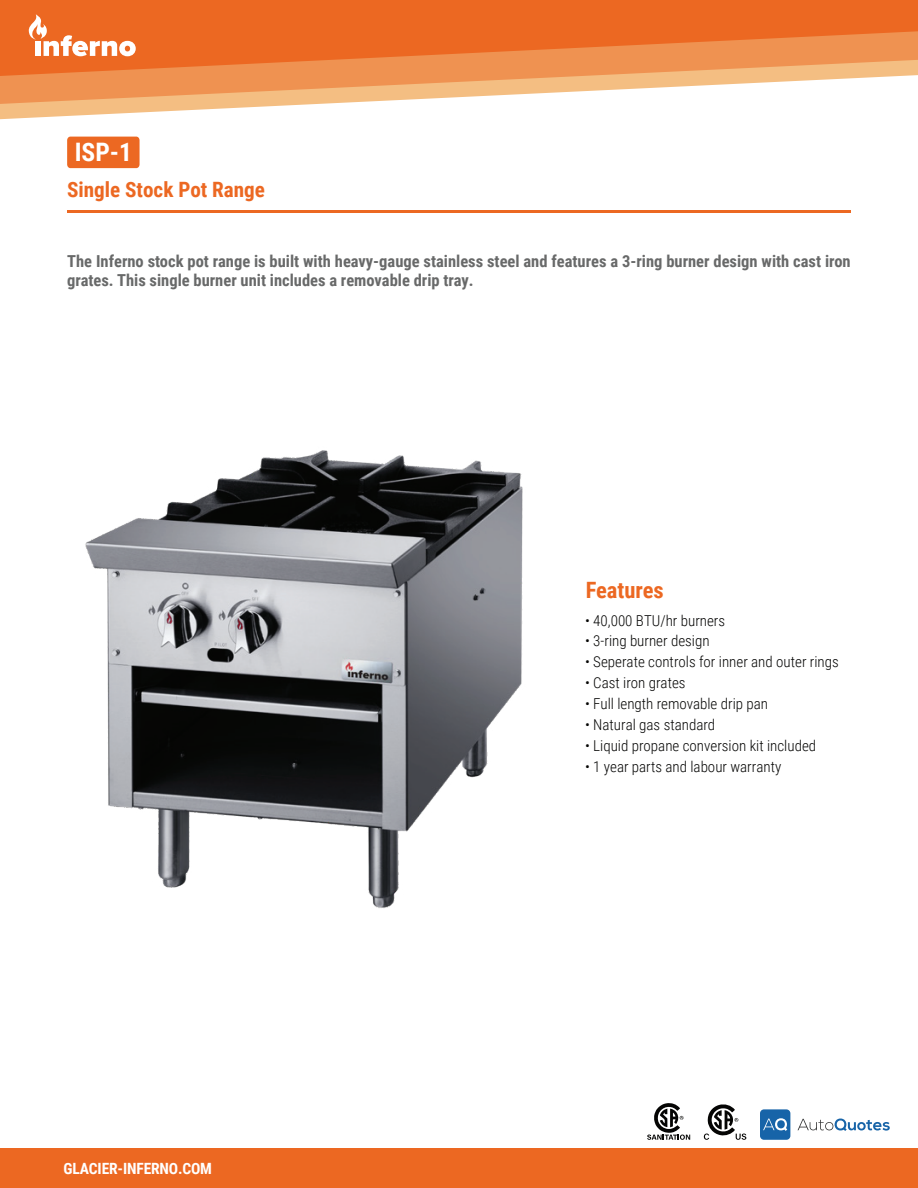
<style>
.page{position:relative;width:918px;height:1188px;background:#fff}
.page>*{position:absolute;margin:0;border:0;box-sizing:border-box;transform-origin:0 0}
.t1{font:700 25.5px "Roboto Condensed";color:#fff}
.t2{font:700 22.5px "Roboto Condensed";color:#ec6822}
.t3{font:700 21.15px "Roboto Condensed";color:#ec6822}
.t4{font:700 16.5px/19.8px "Roboto Condensed";color:#686969}
.t5{font:700 15.45px "Roboto Condensed";letter-spacing:-.01em;color:#fff}
.t6{font:300 15px "Roboto Condensed";color:#050504}
</style>
<div class="page">
<div style="left:0;top:1148px;width:918px;height:40px;background:#ec6822"></div>
<svg style="left:0;top:104px;width:315px;height:15px"></svg>
<svg style="left:0;top:76px;width:898px;height:28px"></svg>
<svg style="left:0;top:0;width:918px;height:76px;background:#ed7732"></svg>
<hr style="left:67px;top:210px;width:784px;height:3px;background:#ec6822">
<div style="left:67px;top:137px;width:73px;height:31px;background:#ec6822;border-radius:3px"></div>
<svg style="left:28px;top:14px;width:108px;height:42px"></svg>
<svg style="left:647px;top:1103px;width:43px;height:37px"></svg>
<svg style="left:704px;top:1104px;width:42px;height:36px"></svg>
<svg style="left:798px;top:1119px;width:92px;height:12px"></svg>
<svg style="left:760px;top:1109px;width:30px;height:31px"></svg>
<div style="left:777px;top:1120px;width:8px;height:8px;background:#1764a8;border-radius:50%"></div>
<img style="left:85px;top:450px;width:438px;height:458px">
<h1 class="t1" style="left:75px;top:134px;width:59px">ISP-1</h1>
<h3 class="t3" style="left:67px;top:175px;width:199px">Single Stock Pot Range</h3>
<p class="t4" style="left:67px;top:250px;width:785px">The Inferno stock pot range is built with heavy-gauge stainless steel and features a 3-ring burner design with cast iron grates. This single burner unit includes a removable drip tray.</p>
<h2 class="t2" style="left:586px;top:574px;width:80px">Features</h2>
<p class="t6" style="left:585px;top:631px;width:126px">• 3-ring burner design</p>
<p class="t6" style="left:585px;top:672px;width:102px">• Cast iron grates</p>
<p class="t6" style="left:585px;top:693px;width:184px">• Full length removable drip pan</p>
<p class="t6" style="left:585px;top:610px;width:142px">• 40,000 BTU/hr burners</p>
<p class="t6" style="left:585px;top:652px;width:255px">• Seperate controls for inner and outer rings</p>
<p class="t6" style="left:585px;top:714px;width:132px">• Natural gas standard</p>
<p class="t6" style="left:585px;top:735px;width:233px">• Liquid propane conversion kit included</p>
<p class="t5" style="left:64px;top:1157px;width:150px">GLACIER-INFERNO.COM</p>
<p class="t6" style="left:585px;top:756px;width:198px">• 1 year parts and labour warranty</p>
</div>
